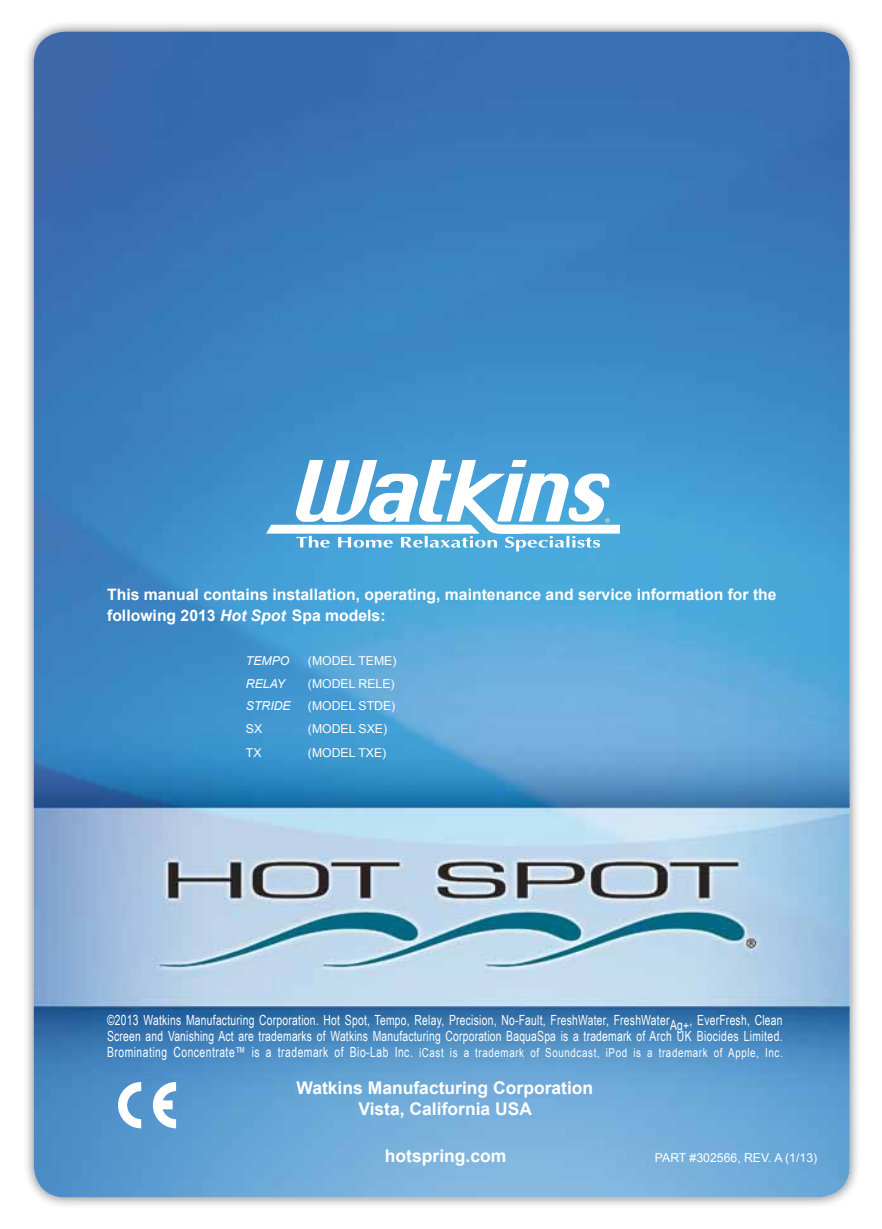
<style>
.page{position:relative;width:882px;height:1229px;background:#fff}
.page>*{position:absolute;margin:0;border:0;box-sizing:border-box;transform-origin:0 0}
.t1{font:700 17.5px/21px "Arial";color:#fff;text-align:center}
.t2{font:700 15.75px/21px "Arial";color:#fff}
.t3{font:14px/15.8px "Arial Narrow";letter-spacing:.02em;color:#fff;scale:.9 1}
.t4{font:12.25px "Arial";letter-spacing:.06em;color:#fff;scale:.8 1}
.t5{font:12.25px "Arial";color:#fff}
.t6{font:italic 12.25px "Arial";color:#fff}
.s1{font-style:italic}
.s2{font-family:"Arial Narrow";font-size:14px}
</style>
<div class="page">
<div style="left:23px;top:20px;width:838px;height:1188px;background:#000;opacity:.5"></div>
<img style="left:34px;top:31px;width:816px;height:1166px">
<svg style="left:266px;top:460px;width:354px;height:91px"></svg>
<svg style="left:118px;top:1082px;width:23px;height:46px"></svg>
<svg style="left:153px;top:1082px;width:23px;height:46px"></svg>
<p class="t2" style="left:107px;top:584px;width:671px">This manual contains installation, operating, maintenance and service information for the following 2013 <span class="s1">Hot Spot</span> Spa models:</p>
<p class="t6" style="left:246px;top:652px;width:45px">TEMPO</p>
<p class="t5" style="left:308px;top:652px;width:90px">(Model TEME)</p>
<p class="t6" style="left:246px;top:675px;width:41px">RELAY</p>
<p class="t5" style="left:308px;top:675px;width:88px">(Model RELE)</p>
<p class="t6" style="left:246px;top:698px;width:46px">STRIDE</p>
<p class="t5" style="left:308px;top:697px;width:24px">(MODE</p>
<p class="t5" style="left:349px;top:697px;width:48px">L STDE)</p>
<p class="t5" style="left:246px;top:720px;width:18px">SX</p>
<p class="t5" style="left:308px;top:720px;width:81px">(Model SXE)</p>
<p class="t5" style="left:246px;top:745px;width:17px">TX</p>
<p class="t5" style="left:308px;top:745px;width:80px">(Model TXE)</p>
<p class="t3" style="left:107px;top:1011px;width:752px">©2013 Watkins Manufacturing Corporation. Hot Spot, Tempo, Relay, Precision, No-Fault, FreshWater, FreshWaterAg+, EverFresh, Clean<br>Screen and Vanishing Act are trademarks of Watkins Manufacturing Corporation BaquaSpa is a trademark of Arch UK Biocides Limited.</p>
<p class="t4" style="left:107px;top:1044px;width:846px"><span class="s2">Brominating Concentrate™ is a trademark of Bio-Lab Inc.</span> iCast is a trademark of Soundcast, iPod is a trademark of Apple, Inc.</p>
<p class="t1" style="left:296px;top:1078px;width:298px">Watkins Manufacturing Corporation<br>Vista, California USA</p>
<p class="t1" style="left:385px;top:1145px;width:123px">hotspring.com</p>
<p class="t5" style="left:655px;top:1150px;width:17px">Part</p>
<p class="t5" style="left:690px;top:1150px;width:129px">#302566, REV. A (1/13)</p>
</div>
